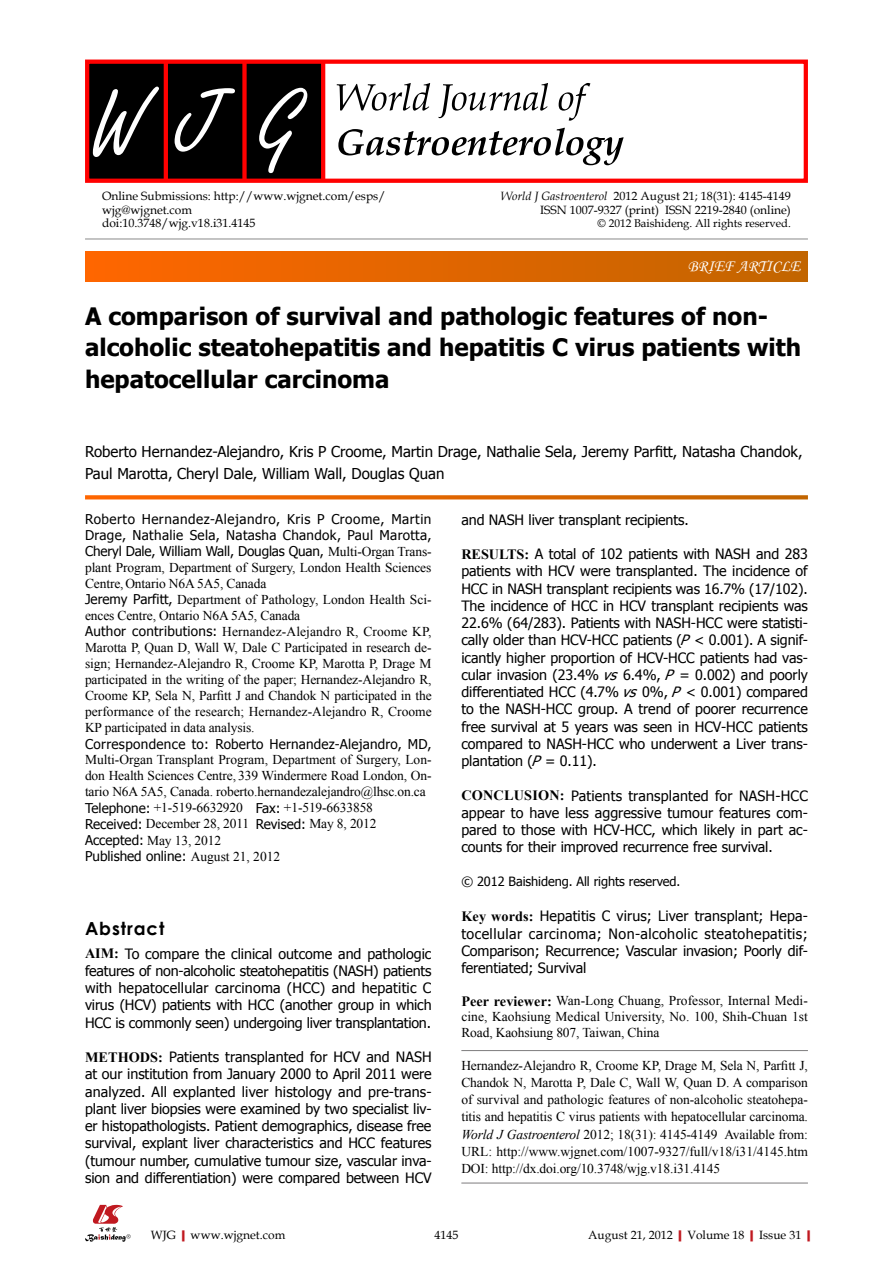
<style>
.page{position:relative;width:893px;height:1263px;background:#fff}
.page>*{position:absolute;margin:0;border:0;box-sizing:border-box;transform-origin:0 0}
.t1{font:700 24px/31.5px "Tahoma";color:#000}
.t2{font:700 18px "Century Gothic";letter-spacing:.05em;color:#000}
.t3{font:16.5px "Monotype Corsiva";color:#fff}
.t4{font:15px/22.5px "Tahoma";color:#000}
.t5{font:14.25px/17.2px "Tahoma";letter-spacing:-.005em;color:#000;text-align:justify}
.t6{font:13.5px/16px "Times New Roman";letter-spacing:-.01em;color:#000}
.t7{font:13.5px/16px "Tahoma";letter-spacing:.015em;color:#000;text-align:justify}
.t8{font:12.75px "Tahoma";letter-spacing:-.005em;color:#000}
.t9{font:12px/13.5px "Book Antiqua";color:#000}
.t10{font:11.25px "Book Antiqua";color:#000}
.s1{font-style:italic}
.s2{font-family:"Times New Roman"}
.s3{font-family:"Tahoma"}
.s4{font-family:"Times New Roman";font-weight:700}
.s5{font-weight:700;font-size:14.25px}
.s6{font-weight:700;color:#c01920}
</style>
<div class="page">
<div style="left:85px;top:252px;width:723px;height:29px;background:linear-gradient(to right,#f60,#c16500)"></div>
<svg style="left:85px;top:495px;width:723px;height:4px;background:#e16e0f"></svg>
<hr style="left:85px;top:239px;width:723px;height:1px;background:#898989">
<div style="left:87px;top:61px;width:236px;height:121px;background:#000"></div>
<hr style="left:164px;top:61px;width:4px;height:121px;background:#f00">
<div style="left:242px;top:61px;width:5px;height:121px;background:#f00"></div>
<hr style="left:321px;top:61px;width:4px;height:121px;background:#f00">
<div style="left:85px;top:60px;width:723px;height:123px;border:4px solid #f00"></div>
<svg style="left:259px;top:88px;width:48px;height:85px"></svg>
<svg style="left:175px;top:88px;width:60px;height:64px"></svg>
<svg style="left:93px;top:87px;width:66px;height:70px"></svg>
<svg style="left:337px;top:83px;width:253px;height:38px"></svg>
<svg style="left:338px;top:128px;width:286px;height:37px"></svg>
<svg style="left:85px;top:1205px;width:46px;height:37px"></svg>
<hr style="left:461px;top:1050px;width:347px;height:1px;background:#7d7c7d">
<hr style="left:461px;top:1183px;width:347px;height:1px;background:#7d7c7d">
<p class="t9" style="left:102px;top:189px;width:285px">Online Submissions: http://www.wjgnet.com/esps/ wjg@wjgnet.com<br>doi:10.3748/wjg.v18.i31.4145</p>
<p class="t9" style="left:501px;top:189px;width:292px;text-align:right"><span class="s1">World J Gastroenterol</span> 2012 August 21; 18(31): 4145-4149<br>ISSN 1007-9327 (print) ISSN 2219-2840 (online)</p>
<p class="t10" style="left:598px;top:215px;width:195px">© 2012 Baishideng. All rights reserved.</p>
<p class="t3" style="left:688px;top:256px;width:114px">BRIEF ARTICLE</p>
<h1 class="t1" style="left:85px;top:298px;width:717px">A comparison of survival and pathologic features of non&shy;alcoholic steatohepatitis and hepatitis C virus patients with hepatocellular carcinoma</h1>
<p class="t4" style="left:85px;top:439px;width:719px">Roberto Hernandez-Alejandro, Kris P Croome, Martin Drage, Nathalie Sela, Jeremy Parfitt, Natasha Chandok,<br>Paul Marotta, Cheryl Dale, William Wall, Douglas Quan</p>
<p class="t7" style="left:85px;top:510px;width:348px">Roberto Hernandez-Alejandro, Kris P Croome, Martin Drage, Nathalie Sela, Natasha Chandok, Paul Marotta, Cheryl Dale, William Wall, Douglas Quan, <span class="s2">Multi-Organ Trans-</span></p>
<p class="t6" style="left:85px;top:559px;width:348px">plant Program, Department of Surgery, London Health Sciences Centre,Ontario N6A 5A5, Canada<br><span class="s3">Jeremy Parfitt,</span> Department of Pathology, London Health Sci&shy;ences Centre, Ontario N6A 5A5, Canada<br><span class="s3">Author contributions:</span> Hernandez-Alejandro R, Croome KP, Marotta P, Quan D, Wall W, Dale C Participated in research de&shy;sign; Hernandez-Alejandro R, Croome KP, Marotta P, Drage M participated in the writing of the paper; Hernandez-Alejandro R, Croome KP, Sela N, Parfitt J and Chandok N participated in the performance of the research; Hernandez-Alejandro R, Croome KP participated in data analysis.</p>
<p class="t7" style="left:85px;top:735px;width:348px">Correspondence to: Roberto Hernandez-Alejandro, MD,</p>
<p class="t6" style="left:85px;top:751px;width:348px">Multi-Organ Transplant Program, Department of Surgery, Lon&shy;don Health Sciences Centre, 339 Windermere Road London, On&shy;tario N6A 5A5, Canada. roberto.hernandezalejandro@lhsc.on.ca <span class="s3">Telephone:</span> +1-519-6632920 <span class="s3">Fax:</span> +1-519-6633858<br><span class="s3">Received:</span> December 28, 2011 <span class="s3">Revised:</span> May 8, 2012<br><span class="s3">Accepted:</span> May 13, 2012</p>
<p class="t7" style="left:85px;top:847px;width:197px">Published online: <span class="s2">August 21, 2012</span></p>
<p class="t2" style="left:85px;top:915px;width:81px">Abstract</p>
<p class="t5" style="left:85px;top:944px;width:348px"><span class="s4">AIM:</span> To compare the clinical outcome and pathologic features of non-alcoholic steatohepatitis (NASH) patients with hepatocellular carcinoma (HCC) and hepatitic C virus (HCV) patients with HCC (another group in which HCC is commonly seen) undergoing liver transplantation.</p>
<p class="t5" style="left:85px;top:1048px;width:348px"><span class="s4">METHODS:</span> Patients transplanted for HCV and NASH at our institution from January 2000 to April 2011 were analyzed. All explanted liver histology and pre-trans&shy;plant liver biopsies were examined by two specialist liv&shy;er histopathologists. Patient demographics, disease free survival, explant liver characteristics and HCC features (tumour number, cumulative tumour size, vascular inva&shy;sion and differentiation) were compared between HCV</p>
<p class="t5" style="left:461px;top:510px;width:229px">and NASH liver transplant recipients.</p>
<p class="t5" style="left:461px;top:544px;width:348px"><span class="s4">RESULTS:</span> A total of 102 patients with NASH and 283 patients with HCV were transplanted. The incidence of HCC in NASH transplant recipients was 16.7% (17/102).<br>The incidence of HCC in HCV transplant recipients was 22.6% (64/283). Patients with NASH-HCC were statisti&shy;cally older than HCV-HCC patients (<span class="s1">P</span>&lt; 0.001). A signif&shy;icantly higher proportion of HCV-HCC patients had vas&shy;cular invasion (23.4% <span class="s1">vs</span>6.4%, <span class="s1">P</span>= 0.002) and poorly differentiated HCC (4.7% <span class="s1">vs</span>0%, <span class="s1">P</span>&lt; 0.001) compared to the NASH-HCC group. A trend of poorer recurrence free survival at 5 years was seen in HCV-HCC patients compared to NASH-HCC who underwent a Liver trans&shy;plantation (<span class="s1">P</span>= 0.11).</p>
<p class="t5" style="left:461px;top:786px;width:348px"><span class="s4">CONCLUSION:</span> Patients transplanted for NASH-HCC appear to have less aggressive tumour features com&shy;pared to those with HCV-HCC, which likely in part ac&shy;counts for their improved recurrence free survival.</p>
<p class="t8" style="left:461px;top:872px;width:221px">© 2012 Baishideng. All rights reserved.</p>
<p class="t5" style="left:461px;top:907px;width:348px"><span class="s4">Key words:</span> Hepatitis C virus; Liver transplant; Hepa&shy;tocellular carcinoma; Non-alcoholic steatohepatitis; Comparison; Recurrence; Vascular invasion; Poorly dif&shy;ferentiated; Survival</p>
<p class="t6" style="left:461px;top:993px;width:348px;line-height:15.6px;text-align:justify"><span class="s5">Peer reviewer:</span> Wan-Long Chuang, Professor, Internal Medi&shy;cine, Kaohsiung Medical University, No. 100, Shih-Chuan 1st Road, Kaohsiung 807, Taiwan, China</p>
<p class="t6" style="left:461px;top:1056px;width:348px;line-height:17.2px;text-align:justify">Hernandez-Alejandro R, Croome KP, Drage M, Sela N, Parfitt J, Chandok N, Marotta P, Dale C, Wall W, Quan D. A comparison of survival and pathologic features of non-alcoholic steatohepa&shy;titis and hepatitis C virus patients with hepatocellular carcinoma.<br><span class="s1">World J Gastroenterol</span> 2012; 18(31): 4145-4149 Available from:<br>URL: http://www.wjgnet.com/1007-9327/full/v18/i31/4145.htm DOI: http://dx.doi.org/10.3748/wjg.v18.i31.4145</p>
<p class="t9" style="left:151px;top:1227px;width:136px">WJG<span class="s6">|</span>www.wjgnet.com</p>
<p class="t9" style="left:434px;top:1227px;width:25px">4145</p>
<p class="t9" style="left:588px;top:1227px;width:229px">August 21, 2012<span class="s6">|</span>Volume 18<span class="s6">|</span>Issue 31<span class="s6">|</span></p>
</div>
